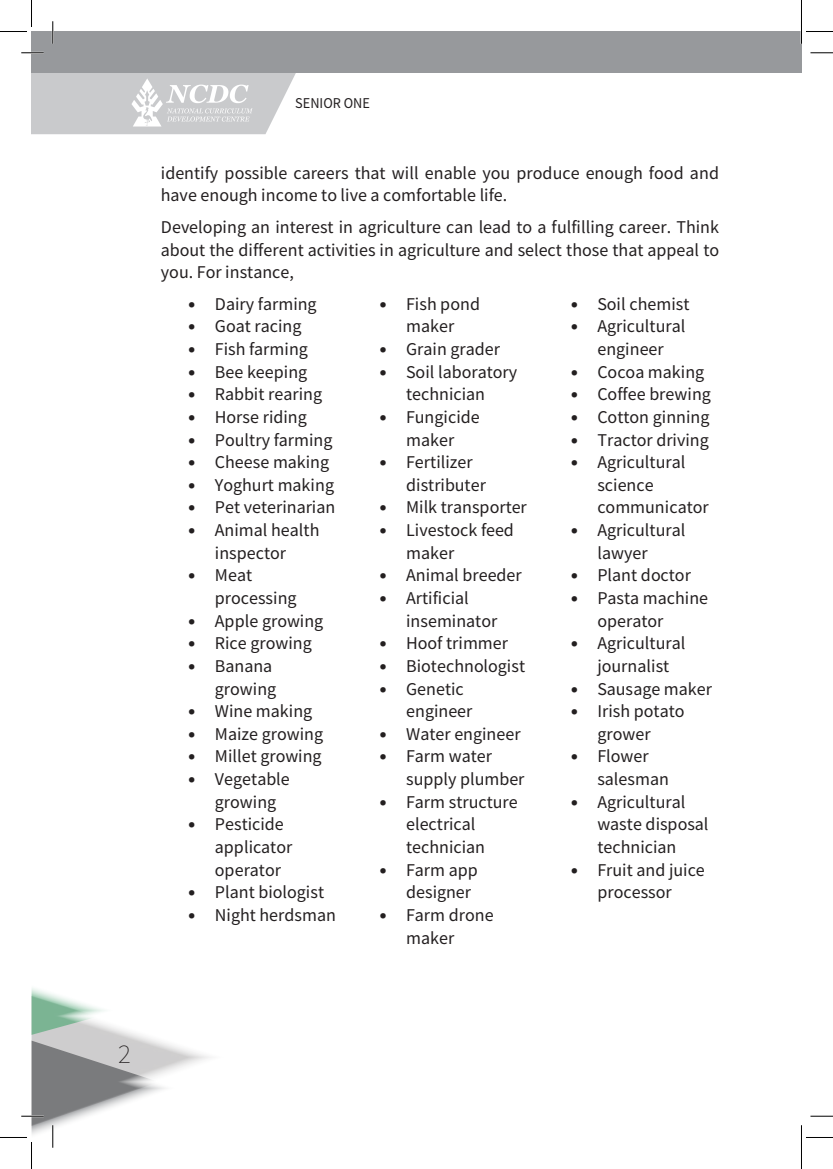
<style>
.page{position:relative;width:833px;height:1169px;background:#fff}
.page>*{position:absolute;margin:0;border:0;box-sizing:border-box;transform-origin:0 0}
.t1{font:200 27px "Source Sans Pro";color:#231f20}
.t2{font:18px/22.6px "Source Sans Pro";color:#231f20}
.t3{font:15px "Source Sans Pro";color:#231f20;scale:.95 1}
.s1{font-family:"Cambria"}
</style>
<div class="page">
<div style="left:32px;top:32px;width:769px;height:40px;background:#97999c"></div>
<hr style="left:21px;top:52px;width:23px;height:2px;background:#fff">
<hr style="left:52px;top:21px;width:2px;height:23px;background:#fff">
<hr style="left:800px;top:21px;width:2px;height:23px;background:#fff">
<svg style="left:21px;top:53px;width:285px;height:81px"></svg>
<svg style="left:810px;top:53px;width:23px;height:1px"></svg>
<svg style="left:810px;top:1115px;width:23px;height:1px"></svg>
<svg style="left:53px;top:21px;width:1px;height:23px"></svg>
<svg style="left:0;top:0;width:32px;height:32px"></svg>
<svg style="left:0;top:988px;width:210px;height:181px"></svg>
<svg style="left:801px;top:0;width:32px;height:44px"></svg>
<svg style="left:801px;top:1125px;width:32px;height:44px"></svg>
<p class="t3" style="left:295px;top:93px;width:80px">SENIOR ONE</p>
<p class="t2" style="left:161px;top:161px;width:559px">identify possible careers that will enable you produce enough food and have enough income to live a comfortable life.</p>
<p class="t2" style="left:161px;top:215px;width:560px;text-align:justify">Developing an interest in agriculture can lead to a fulfilling career. Think about the different activities in agriculture and select those that appeal to you. For instance,</p>
<p class="t2" style="left:188px;top:292px;width:130px"><span class="s1">•</span> Dairy farming</p>
<p class="t2" style="left:188px;top:315px;width:115px"><span class="s1">•</span> Goat racing</p>
<p class="t2" style="left:188px;top:338px;width:122px"><span class="s1">•</span> Fish farming</p>
<p class="t2" style="left:188px;top:360px;width:121px"><span class="s1">•</span> Bee keeping</p>
<p class="t2" style="left:188px;top:383px;width:136px"><span class="s1">•</span> Rabbit rearing</p>
<p class="t2" style="left:188px;top:405px;width:121px"><span class="s1">•</span> Horse riding</p>
<p class="t2" style="left:188px;top:428px;width:146px"><span class="s1">•</span> Poultry farming</p>
<p class="t2" style="left:188px;top:451px;width:143px"><span class="s1">•</span> Cheese making</p>
<p class="t2" style="left:188px;top:473px;width:148px"><span class="s1">•</span> Yoghurt making</p>
<p class="t2" style="left:188px;top:496px;width:149px"><span class="s1">•</span> Pet veterinarian</p>
<p class="t2" style="left:188px;top:518px;width:133px;text-align:center"><span class="s1">•</span> Animal health inspector</p>
<p class="t2" style="left:215px;top:564px;width:83px;text-indent:-27px"><span class="s1">•</span> Meat processing</p>
<p class="t2" style="left:188px;top:609px;width:137px"><span class="s1">•</span> Apple growing</p>
<p class="t2" style="left:188px;top:632px;width:125px"><span class="s1">•</span> Rice growing</p>
<p class="t2" style="left:188px;top:654px;width:90px;text-align:right"><span class="s1">•</span> Banana growing</p>
<p class="t2" style="left:188px;top:700px;width:126px"><span class="s1">•</span> Wine making</p>
<p class="t2" style="left:188px;top:722px;width:137px"><span class="s1">•</span> Maize growing</p>
<p class="t2" style="left:188px;top:745px;width:135px"><span class="s1">•</span> Millet growing</p>
<p class="t2" style="left:215px;top:767px;width:76px;text-indent:-27px"><span class="s1">•</span> Vegetable growing</p>
<p class="t2" style="left:215px;top:813px;width:79px;text-indent:-27px"><span class="s1">•</span> Pesticide applicator operator</p>
<p class="t2" style="left:188px;top:880px;width:138px"><span class="s1">•</span> Plant biologist</p>
<p class="t2" style="left:188px;top:903px;width:150px"><span class="s1">•</span> Night herdsman</p>
<p class="t2" style="left:570px;top:292px;width:121px"><span class="s1">•</span> Soil chemist</p>
<p class="t2" style="left:570px;top:315px;width:116px;text-align:center"><span class="s1">•</span> Agricultural engineer</p>
<p class="t2" style="left:570px;top:360px;width:135px"><span class="s1">•</span> Cocoa making</p>
<p class="t2" style="left:570px;top:383px;width:142px"><span class="s1">•</span> Coffee brewing</p>
<p class="t2" style="left:570px;top:405px;width:141px"><span class="s1">•</span> Cotton ginning</p>
<p class="t2" style="left:570px;top:428px;width:140px"><span class="s1">•</span> Tractor driving</p>
<p class="t2" style="left:597px;top:451px;width:113px;text-indent:-27px"><span class="s1">•</span> Agricultural science communicator</p>
<p class="t2" style="left:570px;top:518px;width:116px;text-align:center"><span class="s1">•</span> Agricultural lawyer</p>
<p class="t2" style="left:570px;top:564px;width:122px"><span class="s1">•</span> Plant doctor</p>
<p class="t2" style="left:597px;top:586px;width:112px;text-indent:-27px"><span class="s1">•</span> Pasta machine operator</p>
<p class="t2" style="left:597px;top:632px;width:89px;text-indent:-27px"><span class="s1">•</span> Agricultural journalist</p>
<p class="t2" style="left:570px;top:677px;width:143px"><span class="s1">•</span> Sausage maker</p>
<p class="t2" style="left:570px;top:700px;width:116px;text-align:center"><span class="s1">•</span> Irish potato grower</p>
<p class="t2" style="left:597px;top:745px;width:73px;text-indent:-27px"><span class="s1">•</span> Flower salesman</p>
<p class="t2" style="left:597px;top:790px;width:113px;text-indent:-27px"><span class="s1">•</span> Agricultural waste disposal technician</p>
<p class="t2" style="left:570px;top:858px;width:136px;text-align:center"><span class="s1">•</span> Fruit and juice processor</p>
<p class="t2" style="left:379px;top:292px;width:102px;text-align:center"><span class="s1">•</span> Fish pond maker</p>
<p class="t2" style="left:379px;top:338px;width:122px"><span class="s1">•</span> Grain grader</p>
<p class="t2" style="left:379px;top:360px;width:140px;text-align:center"><span class="s1">•</span> Soil laboratory technician</p>
<p class="t2" style="left:379px;top:406px;width:102px;text-align:center"><span class="s1">•</span> Fungicide maker</p>
<p class="t2" style="left:406px;top:451px;width:81px;text-indent:-27px"><span class="s1">•</span> Fertilizer distributer</p>
<p class="t2" style="left:379px;top:496px;width:149px"><span class="s1">•</span> Milk transporter</p>
<p class="t2" style="left:406px;top:518px;width:109px;text-indent:-27px"><span class="s1">•</span> Livestock feed maker</p>
<p class="t2" style="left:379px;top:564px;width:144px"><span class="s1">•</span> Animal breeder</p>
<p class="t2" style="left:406px;top:586px;width:93px;text-indent:-27px"><span class="s1">•</span> Artificial inseminator</p>
<p class="t2" style="left:379px;top:632px;width:131px"><span class="s1">•</span> Hoof trimmer</p>
<p class="t2" style="left:379px;top:654px;width:147px"><span class="s1">•</span> Biotechnologist</p>
<p class="t2" style="left:406px;top:677px;width:68px;text-indent:-27px"><span class="s1">•</span> Genetic engineer</p>
<p class="t2" style="left:379px;top:722px;width:143px"><span class="s1">•</span> Water engineer</p>
<p class="t2" style="left:406px;top:745px;width:120px;text-indent:-27px"><span class="s1">•</span> Farm water supply plumber</p>
<p class="t2" style="left:406px;top:790px;width:113px;text-indent:-27px"><span class="s1">•</span> Farm structure electrical technician</p>
<p class="t2" style="left:406px;top:858px;width:73px;text-indent:-27px"><span class="s1">•</span> Farm app designer</p>
<p class="t2" style="left:406px;top:903px;width:89px;text-indent:-27px"><span class="s1">•</span> Farm drone maker</p>
<h1 class="t1" style="left:118px;top:1038px;width:14px">2</h1>
</div>
